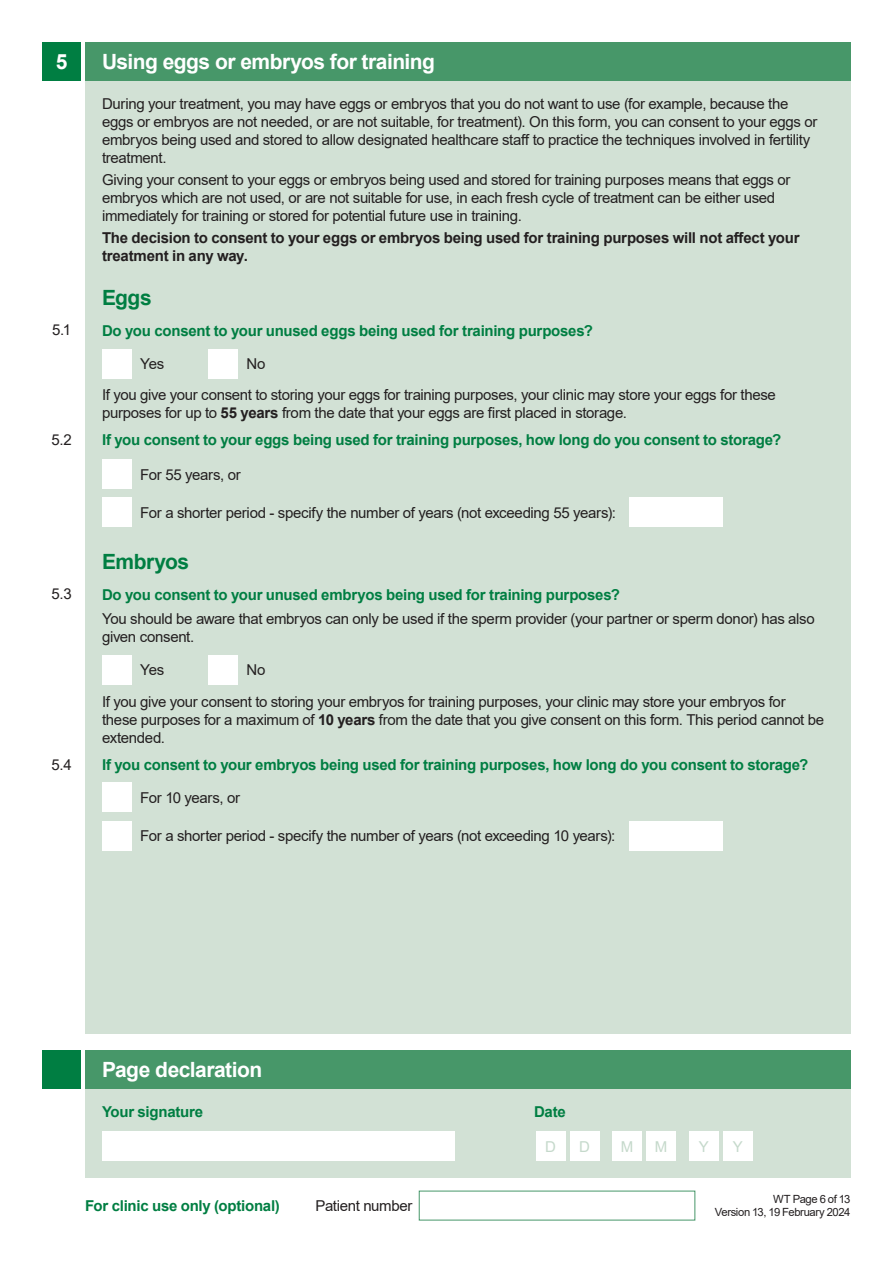
<style>
.page{position:relative;width:893px;height:1263px;background:#fff}
.page>*{position:absolute;margin:0;border:0;box-sizing:border-box;transform-origin:0 0}
.t1{font:700 21px "Arial";letter-spacing:-.025em;color:#fff}
.t2{font:700 21px "Arial";letter-spacing:-.025em;color:#007e42}
.t3{font:15px/18px "Arial";letter-spacing:-.02em;color:#231f20}
.t4{font:700 15px "Arial";letter-spacing:-.015em;color:#007e42}
.t5{font:700 15px/18px "Arial";letter-spacing:-.015em;color:#231f20}
.t6{font:15px "Arial";color:#c5d9cb}
.t7{font:11.25px/13.5px "Arial";letter-spacing:-.035em;color:#231f20;text-align:right}
.s1{font-weight:700}
</style>
<div class="page">
<div style="left:85px;top:81px;width:765px;height:952px;background:#d2e1d5"></div>
<div style="left:102px;top:349px;width:30px;height:29px;background:#fff"></div>
<div style="left:208px;top:349px;width:30px;height:29px;background:#fff"></div>
<div style="left:102px;top:655px;width:30px;height:30px;background:#fff"></div>
<div style="left:208px;top:655px;width:30px;height:30px;background:#fff"></div>
<div style="left:85px;top:1089px;width:765px;height:89px;background:#d2e1d5"></div>
<div style="left:536px;top:1131px;width:30px;height:30px;background:#fff"></div>
<div style="left:570px;top:1131px;width:30px;height:30px;background:#fff"></div>
<div style="left:612px;top:1131px;width:30px;height:30px;background:#fff"></div>
<div style="left:646px;top:1131px;width:30px;height:30px;background:#fff"></div>
<div style="left:689px;top:1131px;width:30px;height:30px;background:#fff"></div>
<div style="left:723px;top:1131px;width:30px;height:30px;background:#fff"></div>
<div style="left:102px;top:1131px;width:353px;height:30px;background:#fff"></div>
<div style="left:43px;top:1050px;width:38px;height:39px;background:#007e42"></div>
<div style="left:85px;top:1050px;width:765px;height:39px;background:#479769"></div>
<div style="left:43px;top:43px;width:38px;height:38px;background:#007e42"></div>
<div style="left:85px;top:43px;width:765px;height:38px;background:#479769"></div>
<div style="left:102px;top:459px;width:30px;height:30px;background:#fff"></div>
<div style="left:102px;top:497px;width:30px;height:30px;background:#fff"></div>
<div style="left:629px;top:497px;width:94px;height:30px;background:#fff"></div>
<div style="left:102px;top:782px;width:30px;height:30px;background:#fff"></div>
<div style="left:102px;top:821px;width:30px;height:29px;background:#fff"></div>
<div style="left:629px;top:821px;width:94px;height:29px;background:#fff"></div>
<h1 class="t1" style="left:56px;top:47px;width:13px">5</h1>
<h1 class="t1" style="left:102px;top:47px;width:334px">Using eggs or embryos for training</h1>
<p class="t3" style="left:52px;top:321px;width:20px">5.1</p>
<p class="t3" style="left:51px;top:430px;width:22px">5.2</p>
<p class="t3" style="left:52px;top:584px;width:22px">5.3</p>
<p class="t3" style="left:52px;top:755px;width:22px">5.4</p>
<p class="t3" style="left:102px;top:94px;width:717px">During your treatment, you may have eggs or embryos that you do not want to use (for example, because the eggs or embryos are not needed, or are not suitable, for treatment). On this form, you can consent to your eggs or embryos being used and stored to allow designated healthcare staff to practice the techniques involved in fertility treatment.</p>
<p class="t3" style="left:102px;top:171px;width:690px">Giving your consent to your eggs or embryos being used and stored for training purposes means that eggs or embryos which are not used, or are not suitable for use, in each fresh cycle of treatment can be either used immediately for training or stored for potential future use in training.</p>
<p class="t5" style="left:102px;top:229px;width:699px">The decision to consent to your eggs or embryos being used for training purposes will not affect your treatment in any way.</p>
<h1 class="t2" style="left:102px;top:283px;width:51px">Eggs</h1>
<p class="t4" style="left:102px;top:320px;width:492px">Do you consent to your unused eggs being used for training purposes?</p>
<p class="t3" style="left:140px;top:355px;width:25px">Yes</p>
<p class="t3" style="left:247px;top:355px;width:20px">No</p>
<p class="t3" style="left:102px;top:386px;width:675px">If you give your consent to storing your eggs for training purposes, your clinic may store your eggs for these purposes for up to <span class="s1">55 years</span> from the date that your eggs are first placed in storage.</p>
<p class="t4" style="left:102px;top:429px;width:681px">If you consent to your eggs being used for training purposes, how long do you consent to storage?</p>
<p class="t3" style="left:140px;top:465px;width:102px">For 55 years, or</p>
<p class="t3" style="left:140px;top:503px;width:477px">For a shorter period - specify the number of years (not exceeding 55 years):</p>
<h1 class="t2" style="left:102px;top:547px;width:89px">Embryos</h1>
<p class="t4" style="left:102px;top:584px;width:519px">Do you consent to your unused embryos being used for training purposes?</p>
<p class="t3" style="left:102px;top:610px;width:714px">You should be aware that embryos can only be used if the sperm provider (your partner or sperm donor) has also given consent.</p>
<p class="t3" style="left:140px;top:661px;width:25px">Yes</p>
<p class="t3" style="left:247px;top:661px;width:20px">No</p>
<p class="t3" style="left:102px;top:693px;width:724px">If you give your consent to storing your embryos for training purposes, your clinic may store your embryos for these purposes for a maximum of <span class="s1">10 years</span> from the date that you give consent on this form. This period cannot be extended.</p>
<p class="t4" style="left:102px;top:754px;width:708px">If you consent to your embryos being used for training purposes, how long do you consent to storage?</p>
<p class="t3" style="left:140px;top:788px;width:101px">For 10 years, or</p>
<p class="t3" style="left:140px;top:827px;width:476px">For a shorter period - specify the number of years (not exceeding 10 years):</p>
<h1 class="t1" style="left:102px;top:1055px;width:162px">Page declaration</h1>
<p class="t4" style="left:102px;top:1101px;width:102px">Your signature</p>
<p class="t4" style="left:534px;top:1101px;width:33px">Date</p>
<p class="t6" style="left:545px;top:1136px;width:12px">D</p>
<p class="t6" style="left:579px;top:1136px;width:12px">D</p>
<p class="t6" style="left:621px;top:1136px;width:14px">M</p>
<p class="t6" style="left:655px;top:1136px;width:14px">M</p>
<p class="t6" style="left:699px;top:1136px;width:12px">Y</p>
<p class="t6" style="left:733px;top:1136px;width:12px">Y</p>
<p class="t4" style="left:85px;top:1195px;width:196px">For clinic use only (optional)</p>
<p class="t3" style="left:316px;top:1197px;width:98px">Patient number</p>
<p class="t7" style="left:715px;top:1192px;width:137px">WT Page 6 of 13<br>Version 13, 19 February 2024</p>
</div>
